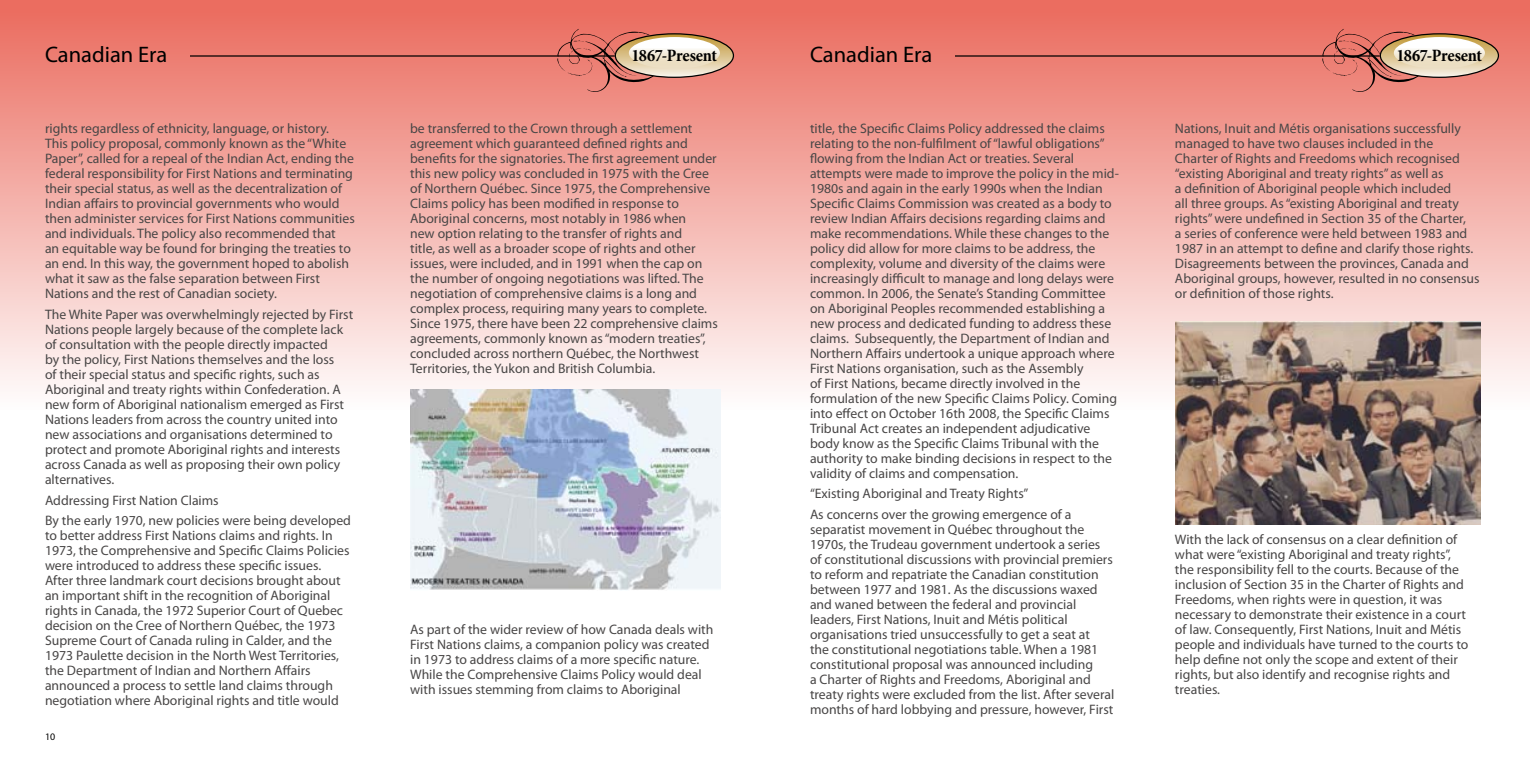
<style>
.page{position:relative;width:1530px;height:765px;background:#fff}
.page>*{position:absolute;margin:0;border:0;box-sizing:border-box;transform-origin:0 0}
.t1{font:22.5px "Myriad Pro";color:#000}
.t2{font:700 condensed 17.5px "Minion Pro";letter-spacing:-.015em;color:#000}
.t3{font:13.75px/15px "Myriad Pro";color:#484646}
.t4{font:10px "Myriad Pro";color:#000}
</style>
<div class="page">
<div style="left:0;top:0;width:765px;height:409px;background:linear-gradient(to bottom,#ea695c,#fefdfd)"></div>
<hr style="left:190px;top:55px;width:425px;height:2px;background:#000">
<svg style="left:557px;top:29px;width:176px;height:63px"></svg>
<div style="left:615px;top:33px;width:119px;height:45px;border:1px solid #000;border-radius:50%"></div>
<svg style="left:629px;top:37px;width:91px;height:32px"></svg>
<div style="left:765px;top:0;width:765px;height:409px;background:linear-gradient(to bottom,#ea695c,#fefdfd)"></div>
<hr style="left:955px;top:55px;width:425px;height:2px;background:#000">
<svg style="left:1322px;top:29px;width:176px;height:63px"></svg>
<div style="left:1380px;top:33px;width:119px;height:45px;border:1px solid #000;border-radius:50%"></div>
<svg style="left:1394px;top:37px;width:91px;height:32px"></svg>
<img style="left:1175px;top:322px;width:306px;height:203px">
<img style="left:410px;top:390px;width:311px;height:200px">
<h1 class="t1" style="left:45px;top:41px;width:124px">Canadian Era</h1>
<p class="t2" style="left:632px;top:43px;width:87px">1867-Present</p>
<h1 class="t1" style="left:810px;top:41px;width:124px">Canadian Era</h1>
<p class="t2" style="left:1397px;top:43px;width:87px">1867-Present</p>
<p class="t3" style="left:45px;top:121px;width:311px">rights regardless of ethnicity, language, or history.<br>This policy proposal, commonly known as the “White Paper”, called for a repeal of the Indian Act, ending the federal responsibility for First Nations and terminating their special status, as well as the decentralization of Indian affairs to provincial governments who would then administer services for First Nations communities and individuals. The policy also recommended that<br>an equitable way be found for bringing the treaties to an end. In this way, the government hoped to abolish what it saw as the false separation between First Nations and the rest of Canadian society.</p>
<p class="t3" style="left:45px;top:307px;width:310px">The White Paper was overwhelmingly rejected by First Nations people largely because of the complete lack of consultation with the people directly impacted<br>by the policy, First Nations themselves and the loss<br>of their special status and specific rights, such as Aboriginal and treaty rights within Confederation. A new form of Aboriginal nationalism emerged as First Nations leaders from across the country united into new associations and organisations determined to protect and promote Aboriginal rights and interests across Canada as well as proposing their own policy alternatives.</p>
<p class="t3" style="left:45px;top:489px;width:308px;line-height:20.6px">Addressing First Nation Claims<br>By the early 1970, new policies were being developed</p>
<p class="t3" style="left:45px;top:528px;width:306px">to better address First Nations claims and rights. In 1973, the Comprehensive and Specific Claims Policies were introduced to address these specific issues.<br>After three landmark court decisions brought about an important shift in the recognition of Aboriginal rights in Canada, the 1972 Superior Court of Quebec decision on the Cree of Northern Québec, the 1973<br>Supreme Court of Canada ruling in Calder, and the 1973 Paulette decision in the North West Territories, the Department of Indian and Northern Affairs announced a process to settle land claims through negotiation where Aboriginal rights and title would</p>
<p class="t4" style="left:45px;top:731px;width:12px">10</p>
<p class="t3" style="left:410px;top:121px;width:309px">be transferred to the Crown through a settlement agreement which guaranteed defined rights and benefits for the signatories. The first agreement under this new policy was concluded in 1975 with the Cree of Northern Québec. Since 1975, the Comprehensive Claims policy has been modified in response to Aboriginal concerns, most notably in 1986 when<br>new option relating to the transfer of rights and<br>title, as well as a broader scope of rights and other issues, were included, and in 1991 when the cap on the number of ongoing negotiations was lifted. The negotiation of comprehensive claims is a long and complex process, requiring many years to complete.<br>Since 1975, there have been 22 comprehensive claims agreements, commonly known as “modern treaties”, concluded across northern Québec, the Northwest Territories, the Yukon and British Columbia.</p>
<p class="t3" style="left:410px;top:621px;width:305px">As part of the wider review of how Canada deals with First Nations claims, a companion policy was created in 1973 to address claims of a more specific nature.<br>While the Comprehensive Claims Policy would deal with issues stemming from claims to Aboriginal</p>
<p class="t3" style="left:810px;top:120px;width:310px">title, the Specific Claims Policy addressed the claims relating to the non-fulfilment of “lawful obligations” flowing from the Indian Act or treaties. Several attempts were made to improve the policy in the mid-1980s and again in the early 1990s when the Indian Specific Claims Commission was created as a body to review Indian Affairs decisions regarding claims and make recommendations. While these changes to the policy did allow for more claims to be address, the complexity, volume and diversity of the claims were increasingly difficult to manage and long delays were common. In 2006, the Senate’s Standing Committee on Aboriginal Peoples recommended establishing a new process and dedicated funding to address these claims. Subsequently, the Department of Indian and Northern Affairs undertook a unique approach where First Nations organisation, such as the Assembly<br>of First Nations, became directly involved in the formulation of the new Specific Claims Policy. Coming into effect on October 16th 2008, the Specific Claims Tribunal Act creates an independent adjudicative body know as the Specific Claims Tribunal with the authority to make binding decisions in respect to the validity of claims and compensation.</p>
<p class="t3" style="left:810px;top:483px;width:263px;line-height:20.6px">“Existing Aboriginal and Treaty Rights”<br>As concerns over the growing emergence of a</p>
<p class="t3" style="left:810px;top:522px;width:306px">separatist movement in Québec throughout the 1970s, the Trudeau government undertook a series of constitutional discussions with provincial premiers to reform and repatriate the Canadian constitution between 1977 and 1981. As the discussions waxed and waned between the federal and provincial leaders, First Nations, Inuit and Métis political organisations tried unsuccessfully to get a seat at<br>the constitutional negotiations table. When a 1981 constitutional proposal was announced including<br>a Charter of Rights and Freedoms, Aboriginal and treaty rights were excluded from the list. After several months of hard lobbying and pressure, however, First</p>
<p class="t3" style="left:1175px;top:121px;width:306px">Nations, Inuit and Métis organisations successfully managed to have two clauses included in the Charter of Rights and Freedoms which recognised “existing Aboriginal and treaty rights” as well as<br>a definition of Aboriginal people which included<br>all three groups. As “existing Aboriginal and treaty rights” were undefined in Section 35 of the Charter,<br>a series of conference were held between 1983 and 1987 in an attempt to define and clarify those rights.<br>Disagreements between the provinces, Canada and Aboriginal groups, however, resulted in no consensus or definition of those rights.</p>
<p class="t3" style="left:1175px;top:532px;width:295px">With the lack of consensus on a clear definition of what were “existing Aboriginal and treaty rights”, the responsibility fell to the courts. Because of the inclusion of Section 35 in the Charter of Rights and Freedoms, when rights were in question, it was necessary to demonstrate their existence in a court of law. Consequently, First Nations, Inuit and Métis people and individuals have turned to the courts to help define not only the scope and extent of their rights, but also identify and recognise rights and treaties.</p>
</div>
